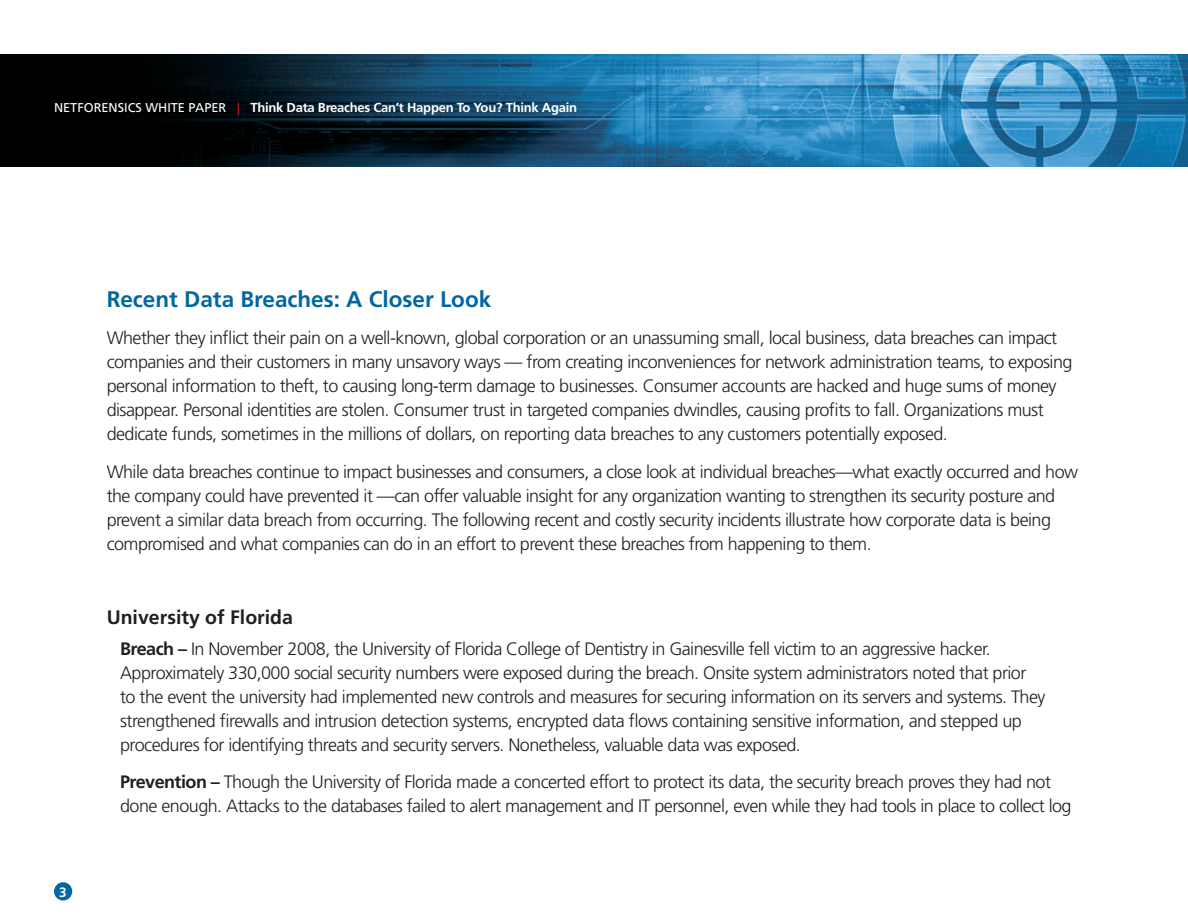
<style>
.page{position:relative;width:1188px;height:918px;background:#fff}
.page>*{position:absolute;margin:0;border:0;box-sizing:border-box;transform-origin:0 0}
.headline{font:700 22.5px "Frutiger";color:#0067a3}
.headline_L2{font:700 19.5px "Frutiger";color:#231f20}
.body{font:300 18px/24px "Frutiger";letter-spacing:-.03em;color:#231f20}
.t1{font:700 13.5px "Frutiger";color:#fff}
.t2{font:700 13.05px "Frutiger";letter-spacing:-.02em;color:#fff}
.s1{font-weight:400;font-size:12.75px}
.s2{font-weight:400;font-size:12.75px;color:#cd1527}
.s3{font-weight:700}
</style>
<div class="page">
<img style="left:0;top:54px;width:1188px;height:113px">
<div style="left:54px;top:882px;width:18px;height:19px;background:#0067a3;border-radius:50%"></div>
<p class="t2" style="left:54px;top:100px;width:525px"><span class="s1">NETFORENSICS WHITE PAPER</span> <span class="s2">|</span> Think Data Breaches Can’t Happen To You? Think Again</p>
<p class="headline" style="left:107px;top:285px;width:386px">Recent Data Breaches: A Closer Look</p>
<p class="body" style="left:107px;top:326px;width:967px">Whether they inflict their pain on a well-known, global corporation or an unassuming small, local business, data breaches can impact companies and their customers in many unsavory ways — from creating inconveniences for network administration teams, to exposing personal information to theft, to causing long-term damage to businesses. Consumer accounts are hacked and huge sums of money disappear. Personal identities are stolen. Consumer trust in targeted companies dwindles, causing profits to fall. Organizations must dedicate funds, sometimes in the millions of dollars, on reporting data breaches to any customers potentially exposed.</p>
<p class="body" style="left:107px;top:460px;width:973px">While data breaches continue to impact businesses and consumers, a close look at individual breaches—what exactly occurred and how the company could have prevented it —can offer valuable insight for any organization wanting to strengthen its security posture and prevent a similar data breach from occurring. The following recent and costly security incidents illustrate how corporate data is being compromised and what companies can do in an effort to prevent these breaches from happening to them.</p>
<p class="t1" style="left:59px;top:884px;width:9px">3</p>
<p class="headline_L2" style="left:107px;top:606px;width:188px">University of Florida</p>
<p class="body" style="left:120px;top:637px;width:927px"><span class="s3">Breach –</span> In November 2008, the University of Florida College of Dentistry in Gainesville fell victim to an aggressive hacker.<br>Approximately 330,000 social security numbers were exposed during the breach. Onsite system administrators noted that prior to the event the university had implemented new controls and measures for securing information on its servers and systems. They strengthened firewalls and intrusion detection systems, encrypted data flows containing sensitive information, and stepped up procedures for identifying threats and security servers. Nonetheless, valuable data was exposed.</p>
<p class="body" style="left:120px;top:770px;width:953px"><span class="s3">Prevention –</span> Though the University of Florida made a concerted effort to protect its data, the security breach proves they had not done enough. Attacks to the databases failed to alert management and IT personnel, even while they had tools in place to collect log</p>
</div>
